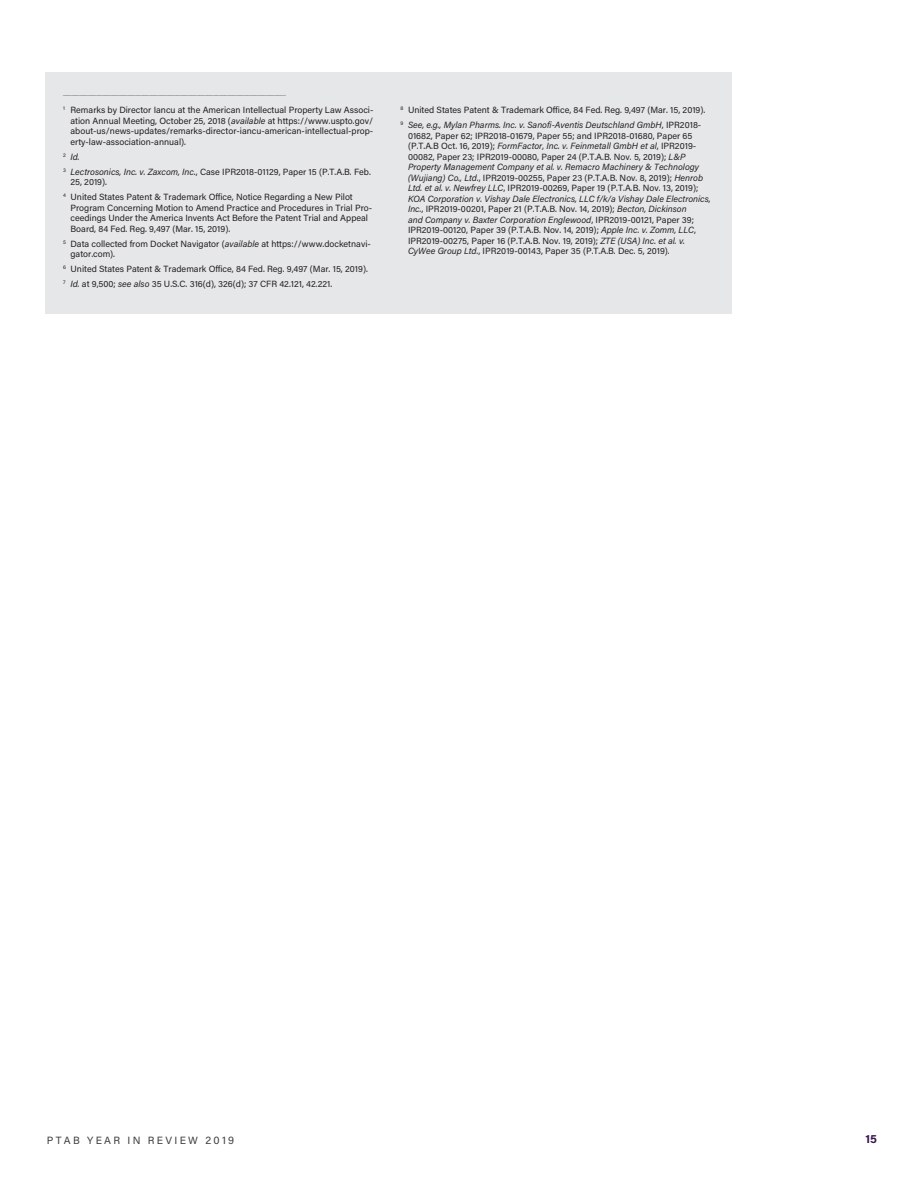
<style>
.page{position:relative;width:918px;height:1188px;background:#fff}
.page>*{position:absolute;margin:0;border:0;box-sizing:border-box;transform-origin:0 0}
.t1{font:700 12px "Acumin Pro";color:#3b1851}
.t2{font:10.5px "Acumin Pro";letter-spacing:.22em;color:#3e3e3f}
.t3{font:9px/10.5px "Acumin Pro";color:#231f20}
.t4{font:5.25px "Acumin Pro";color:#231f20}
.s1{font-style:italic}
</style>
<div class="page">
<div style="left:45px;top:72px;width:687px;height:241px;background:#e6e7e9"></div>
<p class="t4" style="left:63px;top:90px;width:224px">________________________________________________________________________________</p>
<p class="t3" style="left:70px;top:105px;width:304px;text-align:justify;text-indent:-8px"><sup>1</sup> Remarks by Director Iancu at the American Intellectual Property Law Associ&shy;ation Annual Meeting, October 25, 2018 (<span class="s1">available</span> at https://www.uspto.gov/ about-us/news-updates/remarks-director-iancu-american-intellectual-prop&shy;erty-law-association-annual).</p>
<p class="t3" style="left:63px;top:149px;width:309px;line-height:15px"><sup>2</sup> <span class="s1">Id.<br></span><sup>3</sup> <span class="s1">Lectrosonics, Inc. v. Zaxcom, Inc.</span>, Case IPR2018-01129, Paper 15 (P.T.A.B. Feb.</p>
<p class="t3" style="left:63px;top:174px;width:291px;line-height:15px;text-indent:8px">25, 2019).<br><sup>4</sup> United States Patent &amp; Trademark Office, Notice Regarding a New Pilot</p>
<p class="t3" style="left:70px;top:202px;width:303px">Program Concerning Motion to Amend Practice and Procedures in Trial Pro&shy;ceedings Under the America Invents Act Before the Patent Trial and Appeal<br>Board, 84 Fed. Reg. 9,497 (Mar. 15, 2019).</p>
<p class="t3" style="left:70px;top:238px;width:302px;text-indent:-8px"><sup>5</sup> Data collected from Docket Navigator (<span class="s1">available</span> at https://www.docketnavi&shy;gator.com).</p>
<p class="t3" style="left:63px;top:261px;width:306px;line-height:15px"><sup>6</sup> United States Patent &amp; Trademark Office, 84 Fed. Reg. 9,497 (Mar. 15, 2019).<br><sup>7</sup> <span class="s1">Id.</span> at 9,500; <span class="s1">see also</span> 35 U.S.C. 316(d), 326(d); 37 CFR 42.121, 42.221.</p>
<p class="t3" style="left:400px;top:102px;width:306px;line-height:15px"><sup>8</sup> United States Patent &amp; Trademark Office, 84 Fed. Reg. 9,497 (Mar. 15, 2019).<br><sup>9</sup> <span class="s1">See, e.g., Mylan Pharms. Inc. v. Sanofi-Aventis Deutschland GmbH</span>, IPR2018-</p>
<p class="t3" style="left:408px;top:130px;width:304px">01682, Paper 62; IPR2018-01679, Paper 55; and IPR2018-01680, Paper 65 (P.T.A.B Oct. 16, 2019); <span class="s1">FormFactor, Inc. v. Feinmetall GmbH et al</span>, IPR2019- 00082, Paper 23; IPR2019-00080, Paper 24 (P.T.A.B. Nov. 5, 2019); <span class="s1">L&amp;P Property Management Company et al. v. Remacro Machinery &amp; Technology (Wujiang) Co., Ltd.</span>, IPR2019-00255, Paper 23 (P.T.A.B. Nov. 8, 2019); <span class="s1">Henrob Ltd. et al. v. Newfrey LLC</span>, IPR2019-00269, Paper 19 (P.T.A.B. Nov. 13, 2019); <span class="s1">KOA Corporation v. Vishay Dale Electronics, LLC f/k/a Vishay Dale Electronics, Inc.</span>, IPR2019-00201, Paper 21 (P.T.A.B. Nov. 14, 2019); <span class="s1">Becton, Dickinson<br>and Company v. Baxter Corporation Englewood</span>, IPR2019-00121, Paper 39; IPR2019-00120, Paper 39 (P.T.A.B. Nov. 14, 2019); <span class="s1">Apple Inc. v. Zomm, LLC</span>, IPR2019-00275, Paper 16 (P.T.A.B. Nov. 19, 2019); <span class="s1">ZTE (USA) Inc. et al. v.<br>CyWee Group Ltd.</span>, IPR2019-00143, Paper 35 (P.T.A.B. Dec. 5, 2019).</p>
<p class="t2" style="left:47px;top:1133px;width:189px">PTAB YEAR IN REVIEW 2019</p>
<h1 class="t1" style="left:866px;top:1130px;width:13px">15</h1>
</div>
